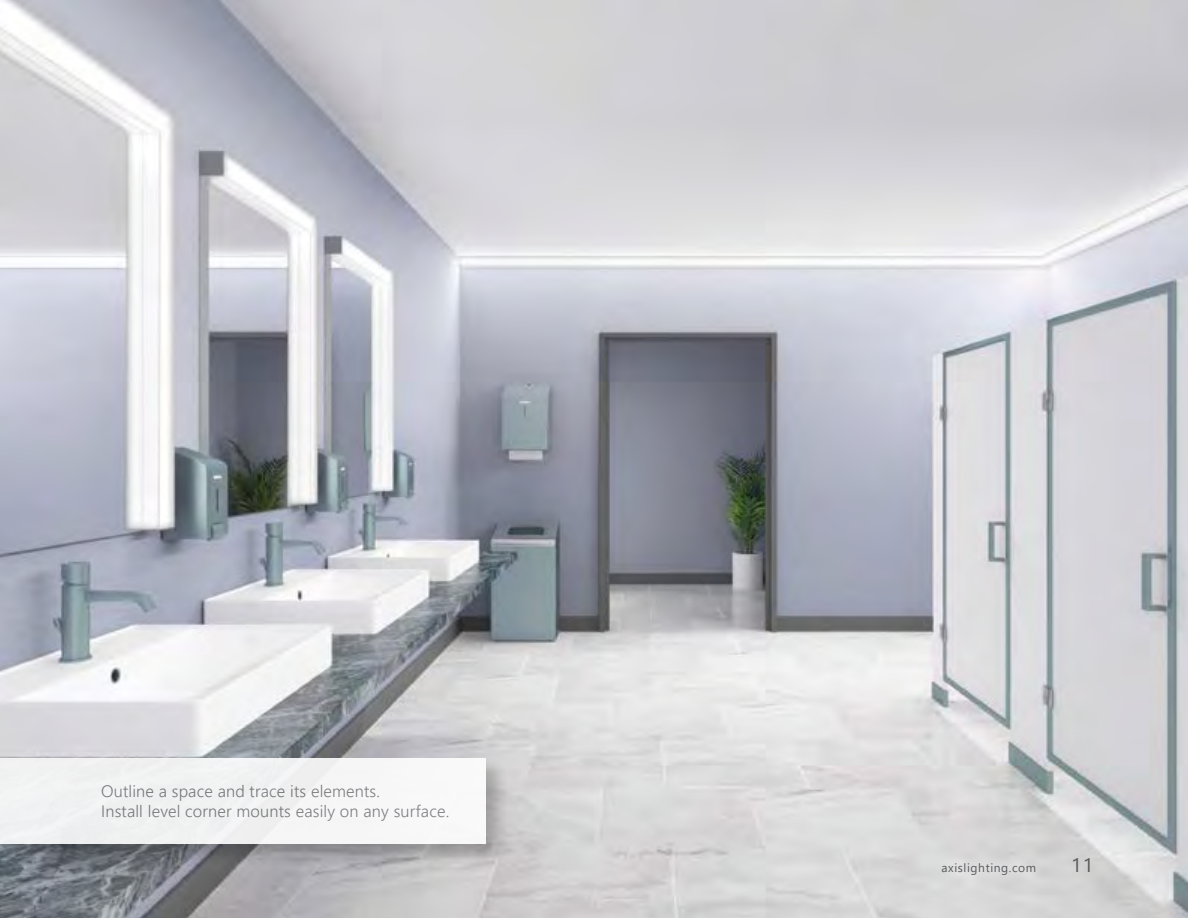
<style>
.page{position:relative;width:1188px;height:918px;background:#fff}
.page>*{position:absolute;margin:0;border:0;box-sizing:border-box;transform-origin:0 0}
.t1{font:19.5px "Segoe UI";color:#58595b}
.t2{font:300 16.5px/19.5px "Segoe UI";letter-spacing:.01em;color:#77787b}
.t3{font:12px "Segoe UI";letter-spacing:.05em;color:#58595b}
</style>
<div class="page">
<img style="left:0;top:0;width:1188px;height:918px">
<div style="left:0;top:755px;width:511px;height:114px;background:#000;opacity:.25"></div>
<div style="left:0;top:758px;width:486px;height:86px;background:#f3f3f4"></div>
<p class="t2" style="left:101px;top:780px;width:350px">Outline a space and trace its elements.<br>Install level corner mounts easily on any surface.</p>
<p class="t3" style="left:942px;top:857px;width:96px">axislighting.com</p>
<p class="t1" style="left:1071px;top:847px;width:24px">11</p>
</div>
